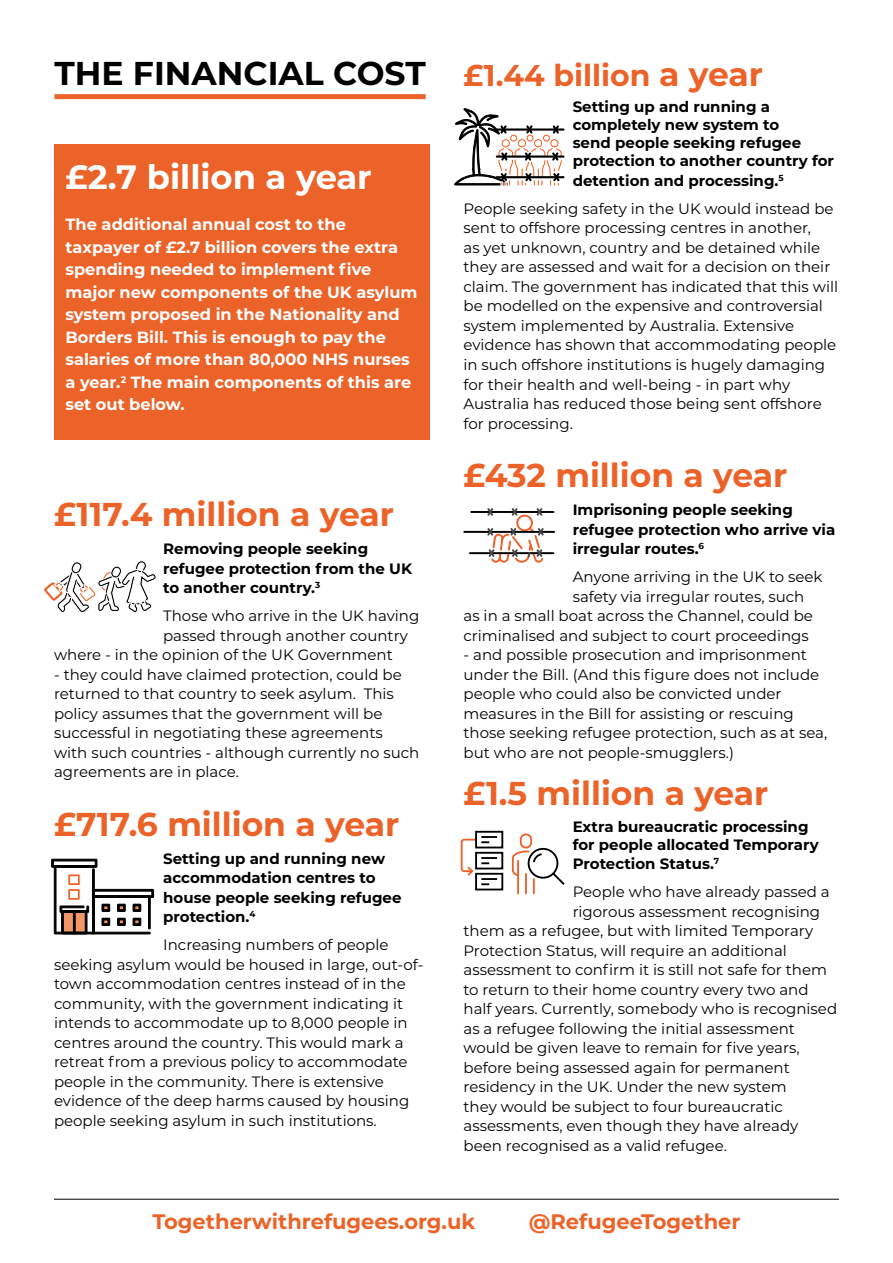
<style>
.page{position:relative;width:893px;height:1263px;background:#fff}
.page>*{position:absolute;margin:0;border:0;box-sizing:border-box;transform-origin:0 0}
.t1{font:700 33.75px "Montserrat";color:#fff}
.t2{font:700 33px "Montserrat";color:#ec6329}
.t3{font:700 33px "Montserrat";color:#000}
.t4{font:700 30px "Montserrat";color:#ec6329}
.t5{font:700 21px "Montserrat";color:#ec6329}
.t6{font:700 16.2px/22.5px "Montserrat";color:#fff}
.t7{font:15px/19.5px "Montserrat";color:#000}
.t8{font:700 15px/19.5px "Montserrat";color:#000}
.s1{font-size:33px}
.s2{font-weight:700}
</style>
<div class="page">
<div style="left:54px;top:94px;width:372px;height:5px;background:#ec6329"></div>
<hr style="left:54px;top:1199px;width:785px;height:1px;background:#000">
<div style="left:54px;top:144px;width:375px;height:295px;background:#ec6329"></div>
<div style="left:520px;top:833px;width:12px;height:15px;border:2px solid #ec6329;border-radius:5px"></div>
<svg style="left:511px;top:847px;width:54px;height:46px"></svg>
<svg style="left:460px;top:830px;width:44px;height:61px"></svg>
<svg style="left:51px;top:859px;width:103px;height:75px"></svg>
<svg style="left:44px;top:560px;width:112px;height:53px"></svg>
<hr style="left:463px;top:531px;width:92px;height:2px;background:#000">
<svg style="left:469px;top:508px;width:85px;height:55px"></svg>
<hr style="left:496px;top:128px;width:68px;height:3px;background:#000">
<svg style="left:454px;top:108px;width:108px;height:78px"></svg>
<hr style="left:496px;top:176px;width:68px;height:2px;background:#000">
<hr style="left:496px;top:155px;width:68px;height:3px;background:#000">
<h2 class="t3" style="left:54px;top:49px;width:373px">THE FINANCIAL COST</h2>
<h1 class="t1" style="left:65px;top:152px;width:308px">£2.7 billion a year</h1>
<p class="t6" style="left:65px;top:213px;width:354px">The additional annual cost to the taxpayer of £2.7 billion covers the extra spending needed to implement five major new components of the UK asylum system proposed in the Nationality and Borders Bill. This is enough to pay the salaries of more than 80,000 NHS nurses a year.<sup>2</sup> The main components of this are set out below.</p>
<h2 class="t2" style="left:54px;top:491px;width:341px">£117.4 million a year</h2>
<p class="t8" style="left:163px;top:538px;width:251px">Removing people seeking refugee protection from the UK to another country.<sup>3</sup></p>
<p class="t7" style="left:163px;top:606px;width:258px">Those who arrive in the UK having</p>
<p class="t7" style="left:163px;top:625px;width:246px">passed through another country</p>
<p class="t7" style="left:54px;top:645px;width:340px">where - in the opinion of the UK Government</p>
<p class="t7" style="left:54px;top:664px;width:367px">- they could have claimed protection, could be returned to that country to seek asylum. This policy assumes that the government will be successful in negotiating these agreements with such countries - although currently no such agreements are in place.</p>
<h2 class="t2" style="left:54px;top:800px;width:347px">£717.6 million a year</h2>
<p class="t8" style="left:163px;top:848px;width:240px">Setting up and running new accommodation centres to house people seeking refugee protection.<sup>4</sup></p>
<p class="t7" style="left:54px;top:935px;width:371px;text-indent:109px">Increasing numbers of people seeking asylum would be housed in large, out-of&shy;town accommodation centres instead of in the community, with the government indicating it intends to accommodate up to 8,000 people in centres around the country. This would mark a retreat from a previous policy to accommodate people in the community. There is extensive evidence of the deep harms caused by housing people seeking asylum in such institutions.</p>
<h3 class="t4" style="left:463px;top:54px;width:301px">£1.44 billion <span class="s1">a year</span></h3>
<p class="t8" style="left:573px;top:97px;width:263px;line-height:18px">Setting up and running a completely new system to<br>send people seeking refugee protection to another country for</p>
<p class="t7" style="left:463px;top:166px;width:372px;line-height:28px;text-indent:109px"><span class="s2">detention and processing.</span><sup>5<br></sup>People seeking safety in the UK would instead be</p>
<p class="t7" style="left:463px;top:218px;width:376px">sent to offshore processing centres in another,<br>as yet unknown, country and be detained while they are assessed and wait for a decision on their claim. The government has indicated that this will be modelled on the expensive and controversial system implemented by Australia. Extensive evidence has shown that accommodating people in such offshore institutions is hugely damaging for their health and well-being - in part why Australia has reduced those being sent offshore for processing.</p>
<h2 class="t2" style="left:463px;top:451px;width:325px">£432 million a year</h2>
<p class="t8" style="left:573px;top:499px;width:264px">Imprisoning people seeking refugee protection who arrive via irregular routes.<sup>6</sup></p>
<p class="t7" style="left:573px;top:566px;width:251px">Anyone arriving in the UK to seek</p>
<p class="t7" style="left:573px;top:586px;width:233px">safety via irregular routes, such</p>
<p class="t7" style="left:463px;top:605px;width:351px">as in a small boat across the Channel, could be</p>
<p class="t7" style="left:463px;top:625px;width:347px">criminalised and subject to court proceedings</p>
<p class="t7" style="left:463px;top:644px;width:365px">- and possible prosecution and imprisonment under the Bill. (And this figure does not include people who could also be convicted under measures in the Bill for assisting or rescuing those seeking refugee protection, such as at sea, but who are not people-smugglers.)</p>
<h2 class="t2" style="left:463px;top:769px;width:307px">£1.5 million a year</h2>
<p class="t8" style="left:573px;top:816px;width:248px;line-height:18px">Extra bureaucratic processing for people allocated Temporary</p>
<p class="t7" style="left:573px;top:849px;width:258px;line-height:28px"><span class="s2">Protection Status.</span><sup>7<br></sup>People who have already passed a</p>
<p class="t7" style="left:463px;top:901px;width:375px;text-indent:109px">rigorous assessment recognising them as a refugee, but with limited Temporary Protection Status, will require an additional assessment to confirm it is still not safe for them to return to their home country every two and half years. Currently, somebody who is recognised as a refugee following the initial assessment would be given leave to remain for five years, before being assessed again for permanent residency in the UK. Under the new system<br>they would be subject to four bureaucratic assessments, even though they have already been recognised as a valid refugee.</p>
<h3 class="t5" style="left:152px;top:1206px;width:324px">Togetherwithrefugees.org.uk</h3>
<h3 class="t5" style="left:529px;top:1206px;width:213px">@RefugeeTogether</h3>
</div>
